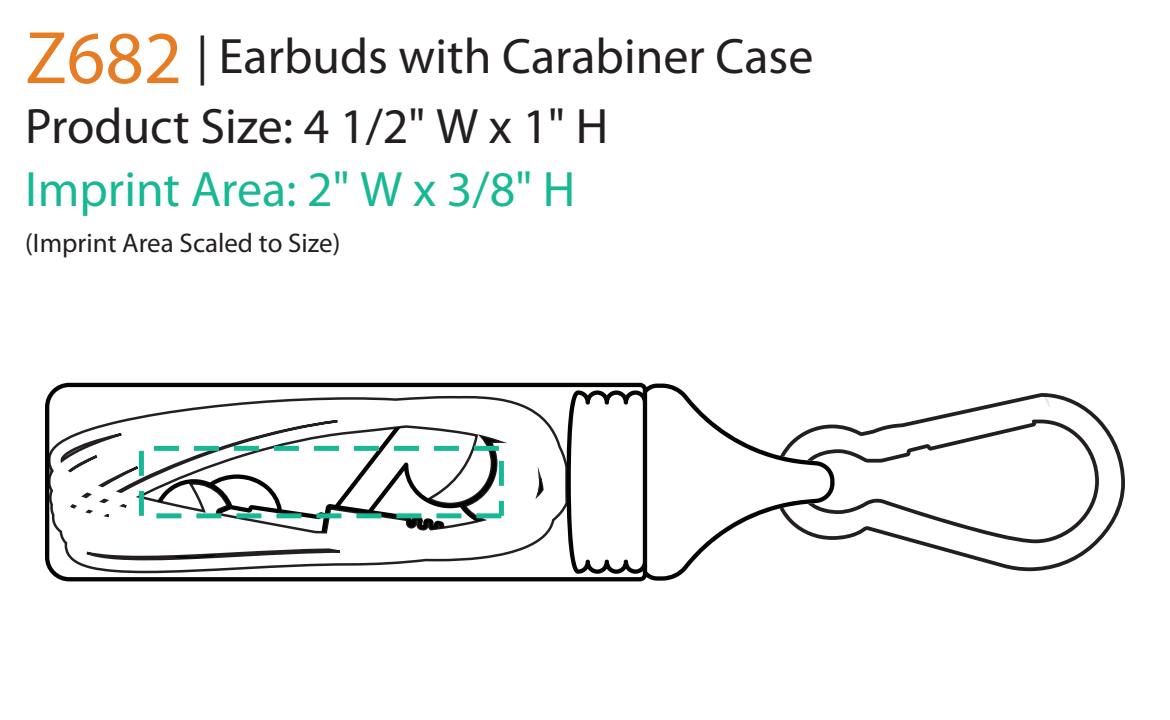
<style>
.page{position:relative;width:1170px;height:720px;background:#fff}
.page>*{position:absolute;margin:0;border:0;box-sizing:border-box;transform-origin:0 0}
.t1{font:50px "Myriad Pro";color:#231f20}
.t2{font:50px "Myriad Pro";color:#19b894}
.t3{font:27px "Myriad Pro";color:#231f20}
.s1{font-size:75px;color:#e67d25}
</style>
<div class="page">
<svg style="left:914px;top:393px;width:211px;height:178px"></svg>
<svg style="left:835px;top:420px;width:264px;height:123px"></svg>
<svg style="left:45px;top:383px;width:790px;height:198px"></svg>
<div style="left:139px;top:446px;width:365px;height:72px;border:5px dashed #19b894"></div>
<p class="t1" style="left:25px;top:25px;width:790px"><span class="s1">Z682</span> | Earbuds with Carabiner Case</p>
<p class="t1" style="left:25px;top:96px;width:585px">Product Size: 4 1/2" W x 1" H</p>
<p class="t2" style="left:25px;top:159px;width:552px">Imprint Area: 2" W x 3/8" H</p>
<p class="t3" style="left:25px;top:226px;width:317px">(Imprint Area Scaled to Size)</p>
</div>
